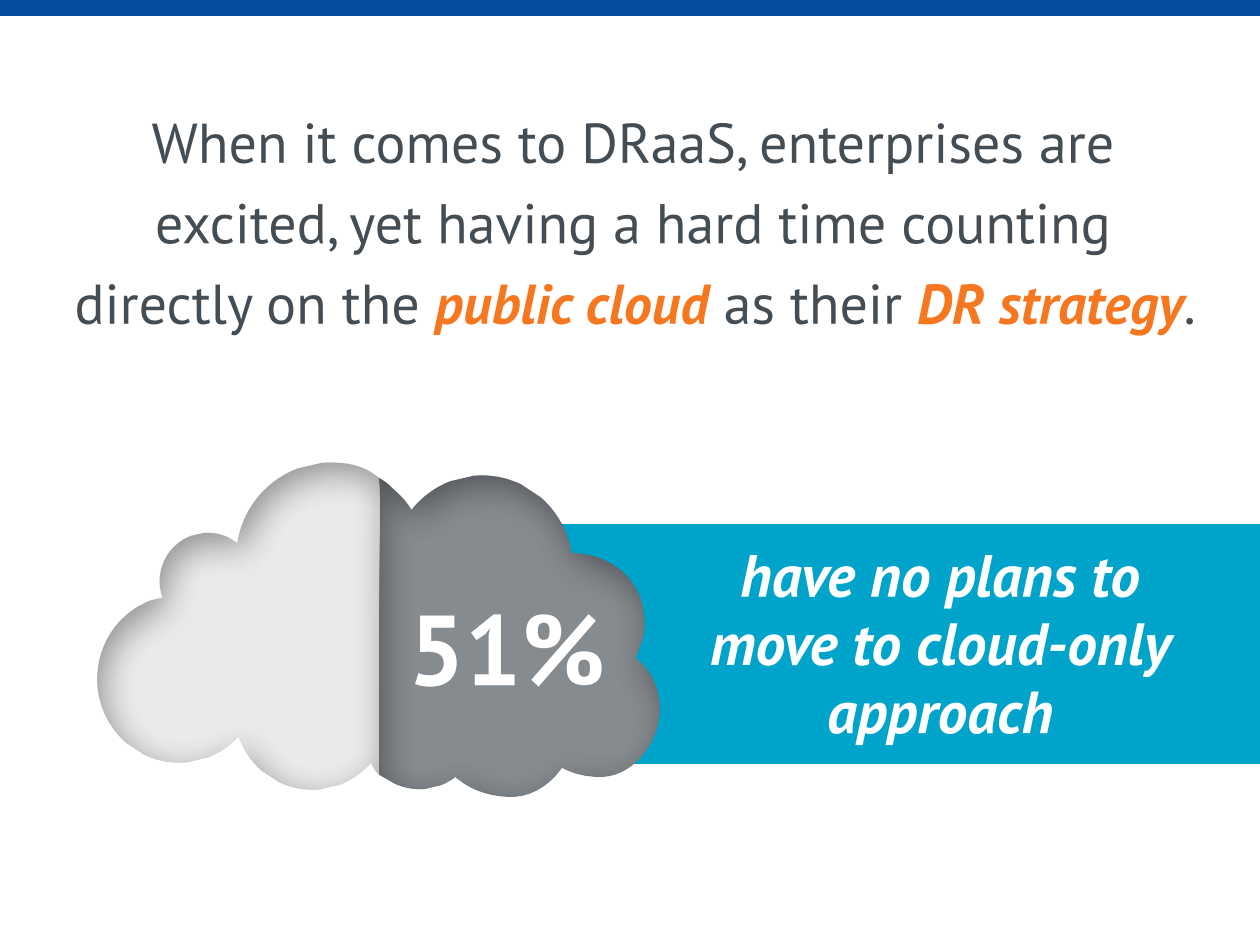
<style>
.page{position:relative;width:1260px;height:945px;background:#fff}
.page>*{position:absolute;margin:0;border:0;box-sizing:border-box;transform-origin:0 0}
.t1{font:700 99.58px "PT Sans";color:#fff}
.t2{font:italic 700 59.5px/68.2px "PT Sans";color:#fff;text-align:center}
.t3{font:56px/80.5px "PT Sans";color:#454d54;text-align:center}
.s1{font-weight:700;font-style:italic;color:#f57821}
</style>
<div class="page">
<div style="left:501px;top:524px;width:759px;height:240px;background:#00a4cb"></div>
<div style="left:0;top:0;width:1260px;height:16px;background:#054c9e"></div>
<div style="left:376px;top:475px;width:286px;height:325px;background:#000;opacity:.39"></div>
<div style="left:95px;top:461px;width:287px;height:331px;background:#000;opacity:.39"></div>
<p class="t3" style="left:74px;top:102px;width:1123px">When it comes to DRaaS, enterprises are excited, yet having a hard time counting directly on the <span class="s1">public cloud</span> as their <span class="s1">DR strategy</span>.</p>
<h1 class="t1" style="left:408px;top:585px;width:198px">51%</h1>
<p class="t2" style="left:710px;top:541px;width:462px">have no plans to move to cloud-only approach</p>
</div>
